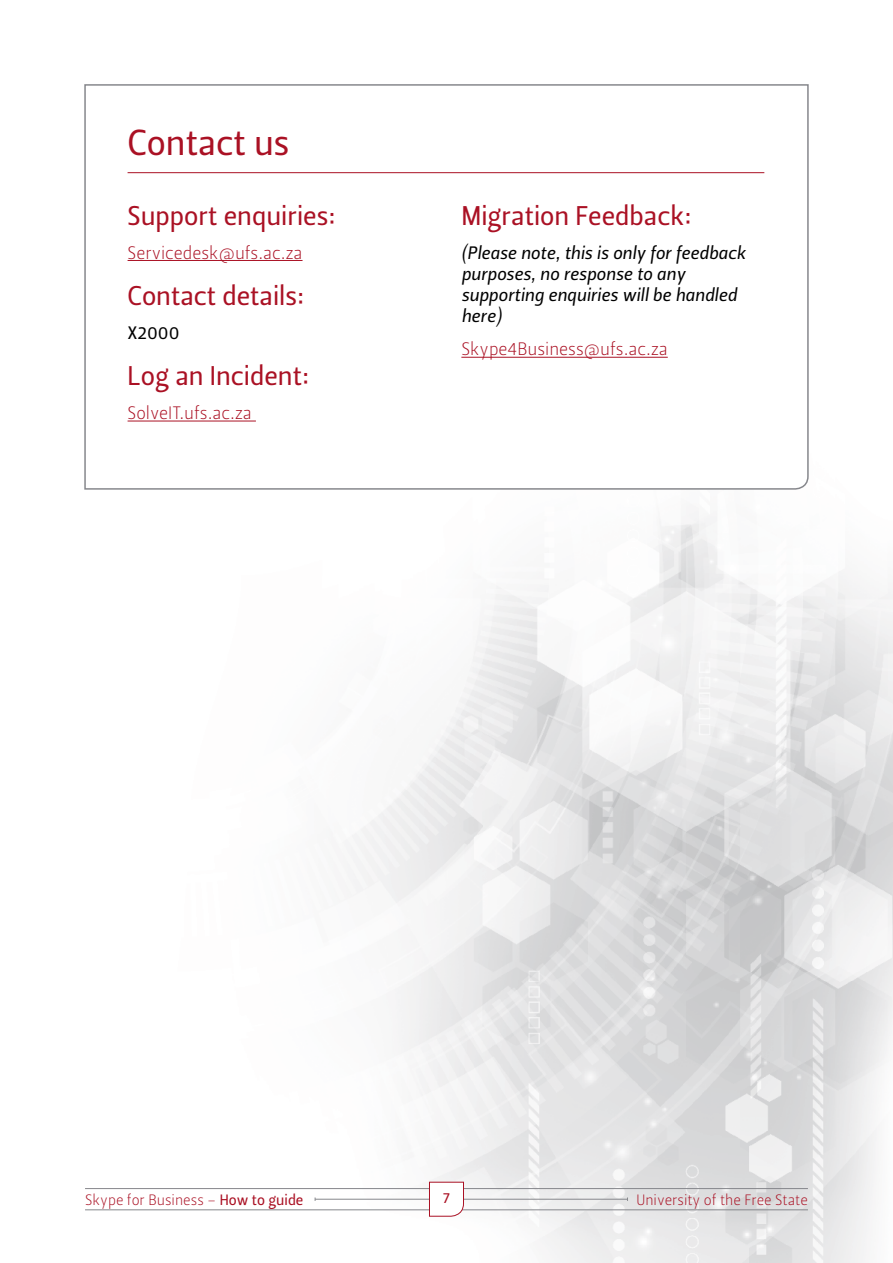
<style>
.page{position:relative;width:893px;height:1263px;background:#fff}
.page>*{position:absolute;margin:0;border:0;box-sizing:border-box;transform-origin:0 0}
.t1{font:36px "Leitura Sans Grot 2";color:#aa1124}
.t2{font:27px "Leitura Sans Grot 2";color:#aa1124}
.t3{font:18px/21px "Leitura Sans Italic 2";color:#000}
.t4{font:18px "Leitura Sans Grot 1";color:#aa1124}
.t5{font:18px "Leitura Sans Grot 2";color:#000}
.t6{font:15px "Leitura Sans Grot 1";color:#aa1124}
.t7{font:15px "Leitura Sans Grot 2";color:#aa1124}
.s1{font-family:"Leitura Sans Grot 2"}
</style>
<div class="page">
<img style="left:85px;top:511px;width:808px;height:752px">
<hr style="left:315px;top:1199px;width:312px;height:1px;background:#86878c">
<hr style="left:85px;top:1188px;width:723px;height:1px;background:#86878c">
<hr style="left:85px;top:1209px;width:723px;height:1px;background:#86878c">
<svg style="left:429px;top:1181px;width:35px;height:36px"></svg>
<svg style="left:84px;top:84px;width:725px;height:406px"></svg>
<hr style="left:128px;top:260px;width:175px;height:1px;background:#aa1124">
<hr style="left:128px;top:421px;width:128px;height:1px;background:#aa1124">
<hr style="left:128px;top:172px;width:636px;height:1px;background:#aa1124">
<hr style="left:461px;top:357px;width:207px;height:1px;background:#aa1124">
<h1 class="t1" style="left:128px;top:118px;width:163px">Contact us</h1>
<h2 class="t2" style="left:128px;top:197px;width:210px">Support enquiries:</h2>
<p class="t4" style="left:128px;top:240px;width:176px">Servicedesk@ufs.ac.za</p>
<h2 class="t2" style="left:128px;top:278px;width:178px">Contact details:</h2>
<p class="t5" style="left:128px;top:320px;width:54px">X2000</p>
<h2 class="t2" style="left:128px;top:358px;width:183px">Log an Incident:</h2>
<p class="t4" style="left:128px;top:401px;width:126px">SolveIT.ufs.ac.za</p>
<h2 class="t2" style="left:461px;top:197px;width:232px">Migration Feedback:</h2>
<p class="t3" style="left:461px;top:242px;width:286px">(Please note, this is only for feedback purposes, no response to any supporting enquiries will be handled here)</p>
<p class="t4" style="left:461px;top:337px;width:208px">Skype4Business@ufs.ac.za</p>
<p class="t6" style="left:85px;top:1189px;width:220px">Skype for Business – <span class="s1">How to guide</span></p>
<p class="t7" style="left:443px;top:1188px;width:8px">7</p>
<p class="t6" style="left:636px;top:1189px;width:173px">University of the Free State</p>
</div>
